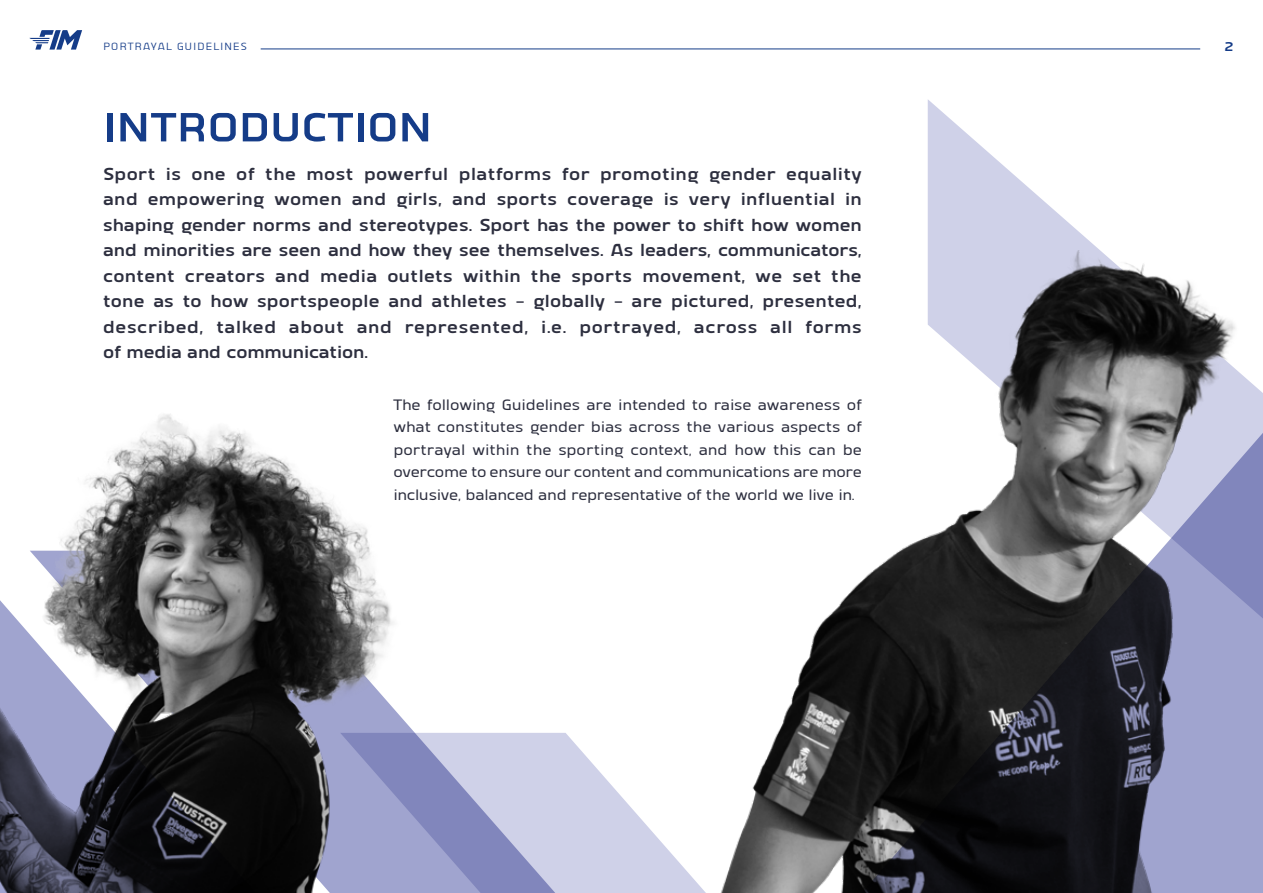
<style>
.page{position:relative;width:1263px;height:893px;background:#fff}
.page>*{position:absolute;margin:0;border:0;box-sizing:border-box;transform-origin:0 0}
.t1{font:700 52.5px "Vogie";color:#153c88}
.t2{font:700 22.5px/25.5px "Vogie";letter-spacing:.025em;color:#2d2f3f;text-align:justify}
.t3{font:500 19.5px/22.5px "Vogie";letter-spacing:-.01em;color:#2d2f3f;text-align:justify}
.t4{font:700 16.5px "Vogie";color:#153c88}
.t5{font:13.5px "Vogie";letter-spacing:.05em;color:#153c88}
</style>
<div class="page">
<svg style="left:30px;top:30px;width:52px;height:20px"></svg>
<hr style="left:261px;top:49px;width:939px;height:1px;background:#153c88">
<img style="left:85px;top:414px;width:330px;height:479px">
<svg style="left:928px;top:100px;width:157px;height:137px"></svg>
<img style="left:777px;top:591px;width:74px;height:142px">
<svg style="left:851px;top:237px;width:412px;height:656px"></svg>
<svg style="left:0;top:484px;width:266px;height:409px"></svg>
<svg style="left:340px;top:733px;width:634px;height:160px"></svg>
<p class="t5" style="left:103px;top:40px;width:146px">PORTRAYAL GUIDELINES</p>
<p class="t4" style="left:1225px;top:38px;width:10px">2</p>
<h1 class="t1" style="left:103px;top:101px;width:331px">INTRODUCTION</h1>
<p class="t2" style="left:103px;top:160px;width:760px">Sport is one of the most powerful platforms for promoting gender equality and empowering women and girls, and sports coverage is very influential in shaping gender norms and stereotypes. Sport has the power to shift how women and minorities are seen and how they see themselves. As leaders, communicators, content creators and media outlets within the sports movement, we set the tone as to how sportspeople and athletes – globally – are pictured, presented, described, talked about and represented, i.e. portrayed, across all forms of media and communication.</p>
<p class="t3" style="left:393px;top:393px;width:470px">The following Guidelines are intended to raise awareness of what constitutes gender bias across the various aspects of portrayal within the sporting context, and how this can be overcome to ensure our content and communications are more inclusive, balanced and representative of the world we live in.</p>
</div>
